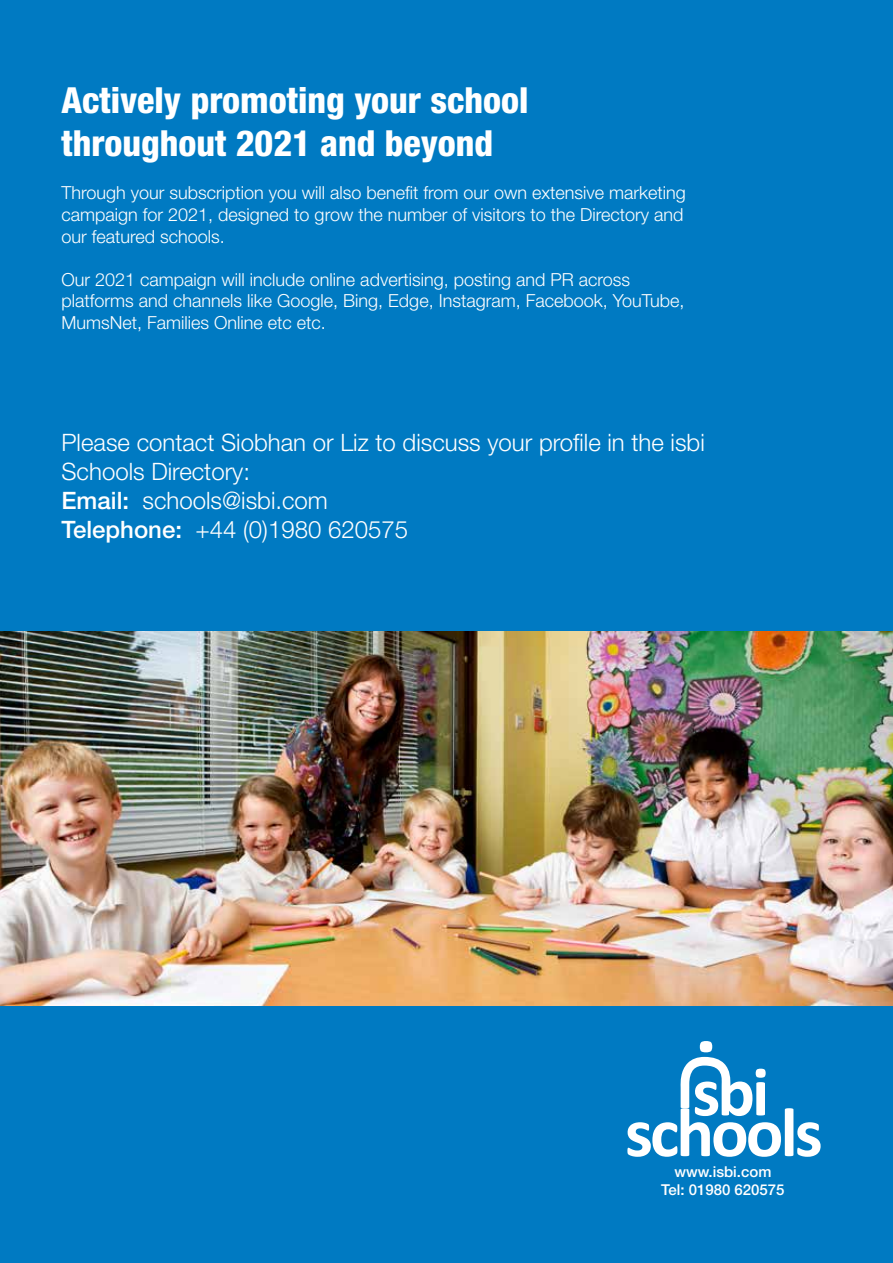
<style>
.page{position:relative;width:893px;height:1263px;background:#007ac2}
.page>*{position:absolute;margin:0;border:0;box-sizing:border-box;transform-origin:0 0}
.t1{font:800 condensed 36px/43.2px "Helvetica Neue LT Std";color:#fff}
.t2{font:300 24px/28.8px "Helvetica Neue LT Std";color:#fff}
.t3{font:300 18px/21.6px "Helvetica Neue LT Std";color:#fff}
.t4{font:500 15px/18px "Helvetica Neue LT Std";color:#fff;text-align:center}
.s1{font-weight:500}
</style>
<div class="page">
<img style="left:0;top:631px;width:893px;height:375px">
<svg style="left:627px;top:1041px;width:194px;height:116px"></svg>
<h1 class="t1" style="left:62px;top:78px;width:469px">Actively promoting your school throughout 2021 and beyond</h1>
<p class="t3" style="left:62px;top:182px;width:626px">Through your subscription you will also benefit from our own extensive marketing campaign for 2021, designed to grow the number of visitors to the Directory and our featured schools.</p>
<p class="t3" style="left:62px;top:268px;width:624px">Our 2021 campaign will include online advertising, posting and PR across platforms and channels like Google, Bing, Edge, Instagram, Facebook, YouTube,<br>MumsNet, Families Online etc etc.</p>
<h2 class="t2" style="left:62px;top:428px;width:645px">Please contact Siobhan or Liz to discuss your profile in the isbi Schools Directory:<br><span class="s1">Email:</span> schools@isbi.com<br><span class="s1">Telephone:</span> +44 (0)1980 620575</h2>
<p class="t4" style="left:661px;top:1162px;width:125px">www.isbi.com<br>Tel: 01980 620575</p>
</div>
